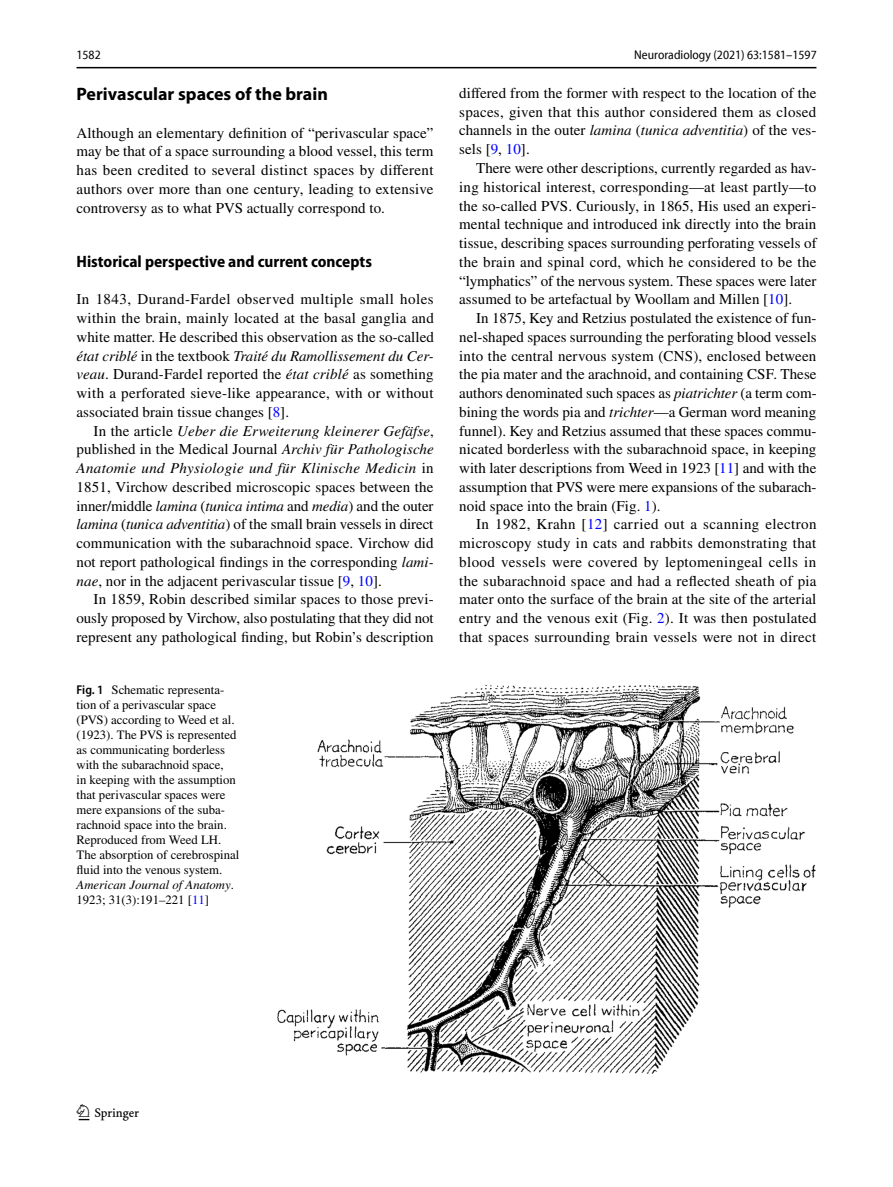
<style>
.page{position:relative;width:893px;height:1187px;background:#fff}
.page>*{position:absolute;margin:0;border:0;box-sizing:border-box;transform-origin:0 0}
.t1{font:22.5px "Springnew Regular 2";color:#000}
.t2{font:700 18px "Myriad Pro";color:#000}
.t3{font:700 semi-condensed 16.5px "Myriad Pro";color:#000}
.t4{font:15px/18.8px "STIX";letter-spacing:.005em;color:#000;text-align:justify}
.t5{font:12.75px/15px "STIX";color:#000}
.t6{font:semi-condensed 12.75px "Myriad Pro Unic";color:#000}
.s1{font-style:italic}
.s2{color:#00f}
.s3{font-family:"Myriad Pro";font-weight:600;font-stretch:semi-condensed}
</style>
<div class="page">
<hr style="left:77px;top:67px;width:739px;height:1px;background:#000">
<img style="left:277px;top:684px;width:539px;height:389px">
<p class="t6" style="left:77px;top:50px;width:26px">1582</p>
<p class="t6" style="left:634px;top:50px;width:184px">Neuroradiology (2021) 63:1581–1597</p>
<p class="t2" style="left:77px;top:82px;width:253px">Perivascular spaces of the brain</p>
<p class="t4" style="left:77px;top:124px;width:359px">Although an elementary definition of “perivascular space” may be that of a space surrounding a blood vessel, this term has been credited to several distinct spaces by different authors over more than one century, leading to extensive controversy as to what PVS actually correspond to.</p>
<p class="t3" style="left:77px;top:252px;width:297px">Historical perspective and current concepts</p>
<p class="t4" style="left:77px;top:291px;width:359px">In 1843, Durand-Fardel observed multiple small holes within the brain, mainly located at the basal ganglia and white matter. He described this observation as the so-called <span class="s1">état criblé</span> in the textbook <span class="s1">Traité du Ramollissement du Cer&shy;veau</span>. Durand-Fardel reported the <span class="s1">état criblé</span> as something with a perforated sieve-like appearance, with or without associated brain tissue changes [<span class="s2">8</span>].</p>
<p class="t4" style="left:77px;top:422px;width:359px;text-indent:17px">In the article <span class="s1">Ueber die Erweiterung kleinerer Gefäfse</span>, published in the Medical Journal <span class="s1">Archiv für Pathologische Anatomie und Physiologie und für Klinische Medicin</span> in 1851, Virchow described microscopic spaces between the inner/middle <span class="s1">lamina</span> (<span class="s1">tunica intima</span> and <span class="s1">media</span>) and the outer <span class="s1">lamina</span> (<span class="s1">tunica adventitia</span>) of the small brain vessels in direct communication with the subarachnoid space. Virchow did not report pathological findings in the corresponding <span class="s1">lami&shy;nae</span>, nor in the adjacent perivascular tissue [<span class="s2">9</span>, <span class="s2">10</span>].</p>
<p class="t4" style="left:77px;top:591px;width:359px;text-indent:17px">In 1859, Robin described similar spaces to those previ&shy;ously proposed by Virchow, also postulating that they did not represent any pathological finding, but Robin’s description</p>
<p class="t5" style="left:77px;top:683px;width:164px"><span class="s3">Fig. 1</span> Schematic representa&shy;tion of a perivascular space (PVS) according to Weed et al. (1923). The PVS is represented as communicating borderless with the subarachnoid space,<br>in keeping with the assumption that perivascular spaces were mere expansions of the suba&shy;rachnoid space into the brain.<br>Reproduced from Weed LH.<br>The absorption of cerebrospinal fluid into the venous system.<br><span class="s1">American Journal of Anatomy</span>.<br>1923; 31(3):191–221 [<span class="s2">11</span>]</p>
<p class="t4" style="left:459px;top:84px;width:359px">differed from the former with respect to the location of the spaces, given that this author considered them as closed channels in the outer <span class="s1">lamina</span> (<span class="s1">tunica adventitia</span>) of the ves&shy;sels [<span class="s2">9</span>, <span class="s2">10</span>].</p>
<p class="t4" style="left:459px;top:159px;width:359px;text-indent:17px">There were other descriptions, currently regarded as hav&shy;ing historical interest, corresponding—at least partly—to the so-called PVS. Curiously, in 1865, His used an experi&shy;mental technique and introduced ink directly into the brain tissue, describing spaces surrounding perforating vessels of the brain and spinal cord, which he considered to be the “lymphatics” of the nervous system. These spaces were later assumed to be artefactual by Woollam and Millen [<span class="s2">10</span>].</p>
<p class="t4" style="left:459px;top:309px;width:359px;text-indent:17px">In 1875, Key and Retzius postulated the existence of fun&shy;nel-shaped spaces surrounding the perforating blood vessels into the central nervous system (CNS), enclosed between the pia mater and the arachnoid, and containing CSF. These authors denominated such spaces as <span class="s1">piatrichter</span> (a term com&shy;bining the words pia and <span class="s1">trichter</span>—a German word meaning funnel). Key and Retzius assumed that these spaces commu&shy;nicated borderless with the subarachnoid space, in keeping with later descriptions from Weed in 1923 [<span class="s2">11</span>] and with the assumption that PVS were mere expansions of the subarach&shy;noid space into the brain (Fig. <span class="s2">1</span>).</p>
<p class="t4" style="left:459px;top:516px;width:359px;text-indent:17px">In 1982, Krahn [<span class="s2">12</span>] carried out a scanning electron microscopy study in cats and rabbits demonstrating that blood vessels were covered by leptomeningeal cells in the subarachnoid space and had a reflected sheath of pia mater onto the surface of the brain at the site of the arterial entry and the venous exit (Fig. <span class="s2">2</span>). It was then postulated that spaces surrounding brain vessels were not in direct</p>
<h1 class="t1" style="left:79px;top:1104px;width:62px">1 3</h1>
</div>
